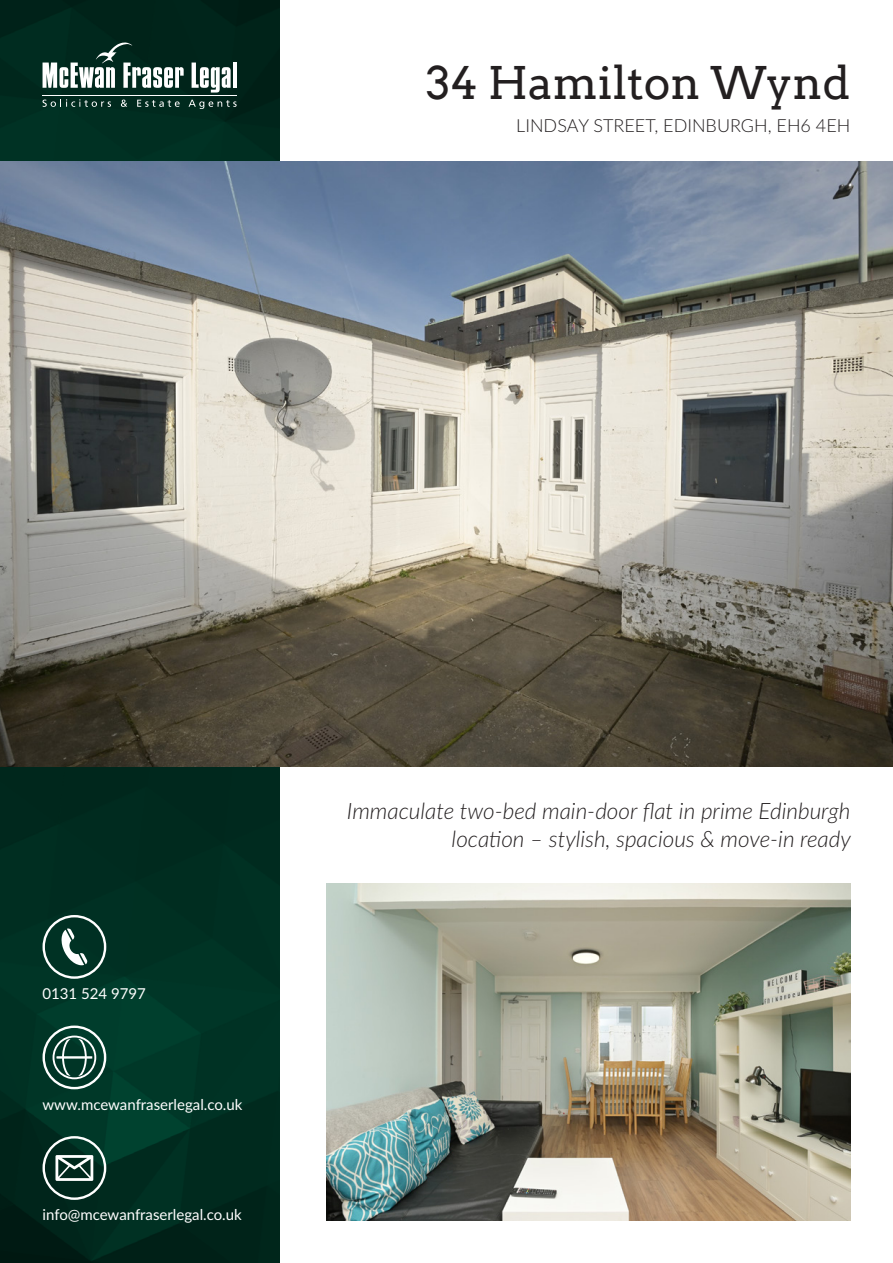
<style>
.page{position:relative;width:893px;height:1263px;background:#fff}
.page>*{position:absolute;margin:0;border:0;box-sizing:border-box;transform-origin:0 0}
.t1{font:45px "Arvo";color:#231f20}
.t2{font:italic 300 22.5px/27px "Lato";color:#231f20;text-align:right}
.t3{font:300 18px "Lato";color:#231f20}
.t4{font:15px "Lato";color:#fff}
</style>
<div class="page">
<img style="left:0;top:0;width:279px;height:1263px">
<img style="left:0;top:162px;width:893px;height:605px">
<svg style="left:43px;top:43px;width:141px;height:45px"></svg>
<svg style="left:192px;top:63px;width:39px;height:30px"></svg>
<hr style="left:233px;top:63px;width:4px;height:25px;background:#fff">
<hr style="left:43px;top:95px;width:194px;height:1px;background:#fff">
<svg style="left:43px;top:99px;width:68px;height:8px"></svg>
<svg style="left:121px;top:100px;width:6px;height:7px"></svg>
<svg style="left:137px;top:100px;width:43px;height:7px"></svg>
<svg style="left:189px;top:100px;width:48px;height:9px"></svg>
<img style="left:326px;top:883px;width:524px;height:337px">
<svg style="left:43px;top:915px;width:63px;height:64px"></svg>
<svg style="left:43px;top:1025px;width:63px;height:64px"></svg>
<svg style="left:43px;top:1136px;width:63px;height:64px"></svg>
<h1 class="t1" style="left:426px;top:55px;width:426px">34 Hamilton Wynd</h1>
<p class="t3" style="left:516px;top:113px;width:336px">LINDSAY STREET, EDINBURGH, EH6 4EH</p>
<p class="t4" style="left:43px;top:983px;width:105px">0131 524 9797</p>
<p class="t4" style="left:43px;top:1094px;width:201px">www.mcewanfraserlegal.co.uk</p>
<p class="t4" style="left:43px;top:1204px;width:201px">info@mcewanfraserlegal.co.uk</p>
<p class="t2" style="left:347px;top:797px;width:505px">Immaculate two-bed main-door flat in prime Edinburgh location – stylish, spacious &amp; move-in ready</p>
</div>
